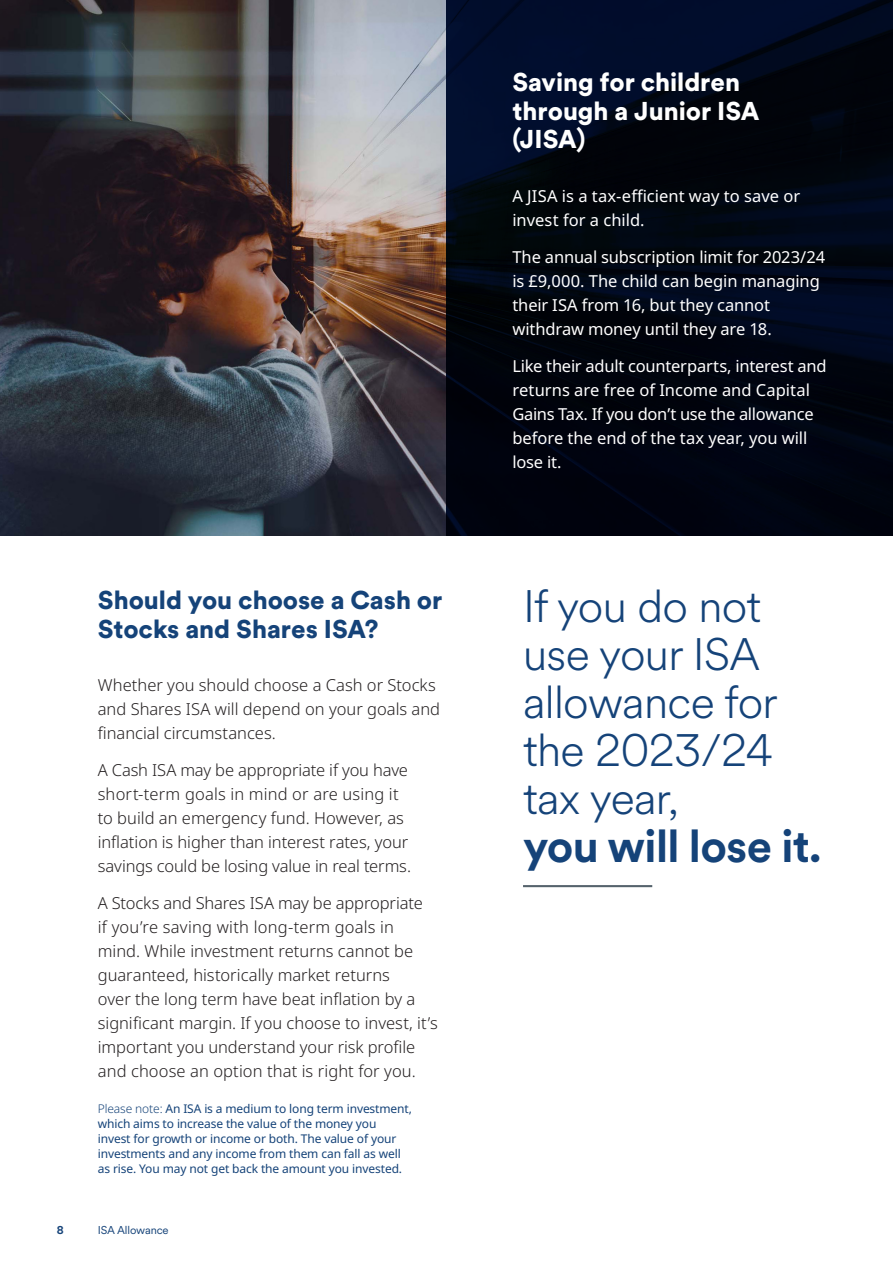
<style>
.page{position:relative;width:893px;height:1263px;background:#fff}
.page>*{position:absolute;margin:0;border:0;box-sizing:border-box;transform-origin:0 0}
._30_32_Benchmark_Intro{font:300 45px/48px "Schroders Circular";letter-spacing:-.015em;color:#154379}
._17_19_Benchmark_title__all_caps{font:900 25.5px/28.5px "Schroders Circular";color:#154379}
._17_19_Benchmark_title__all_caps-2{font:900 25.5px/28.5px "Schroders Circular";letter-spacing:-.005em;color:#fff}
._17_19_Benchmark_Intro_prussian_blue{font:300 16.5px/24px "Noto Sans";color:#231f20}
._17_19_Benchmark_Intro_prussian_blue-2{font:16.5px/24px "Noto Sans";letter-spacing:-.005em;color:#fff}
._7_5_10_Folio_Text_Prussian_blue{font:12px/15px "Noto Sans";letter-spacing:-.01em;color:#154379}
._7_5_10_Folio_Text_Prussian_blue-2{font:11.25px "Schroders Circular";letter-spacing:-.01em;color:#154379}
._7_5_10_Folio_Text_Prussian_blue-3{font:700 11.25px "Schroders Circular";color:#154379}
.s1{font-weight:300}
.s2{font-weight:700}
</style>
<div class="page">
<img style="left:0;top:0;width:446px;height:536px">
<svg style="left:446px;top:0;width:447px;height:536px;background:#000615"></svg>
<hr style="left:523px;top:885px;width:129px;height:2px;background:#55636c">
<p class="_17_19_Benchmark_title__all_caps" style="left:98px;top:585px;width:346px">Should you choose a Cash or<br>Stocks and Shares ISA?</p>
<p class="_17_19_Benchmark_Intro_prussian_blue" style="left:98px;top:674px;width:344px">Whether you should choose a Cash or Stocks and Shares ISA will depend on your goals and financial circumstances.</p>
<p class="_17_19_Benchmark_Intro_prussian_blue" style="left:98px;top:758px;width:315px">A Cash ISA may be appropriate if you have short-term goals in mind or are using it to build an emergency fund. However, as inflation is higher than interest rates, your savings could be losing value in real terms.</p>
<p class="_17_19_Benchmark_Intro_prussian_blue" style="left:98px;top:891px;width:342px">A Stocks and Shares ISA may be appropriate<br>if you’re saving with long-term goals in mind. While investment returns cannot be guaranteed, historically market returns<br>over the long term have beat inflation by a significant margin. If you choose to invest, it’s important you understand your risk profile and choose an option that is right for you.</p>
<p class="_7_5_10_Folio_Text_Prussian_blue" style="left:98px;top:1101px;width:316px"><span class="s1">Please note:</span> An ISA is a medium to long term investment, which aims to increase the value of the money you invest for growth or income or both. The value of your investments and any income from them can fall as well as rise. You may not get back the amount you invested.</p>
<p class="_7_5_10_Folio_Text_Prussian_blue-3" style="left:57px;top:1222px;width:8px">8</p>
<p class="_7_5_10_Folio_Text_Prussian_blue-2" style="left:98px;top:1222px;width:72px">ISA Allowance</p>
<p class="_17_19_Benchmark_title__all_caps-2" style="left:512px;top:67px;width:248px">Saving for children through a Junior ISA (JISA)</p>
<p class="_17_19_Benchmark_Intro_prussian_blue-2" style="left:512px;top:185px;width:289px">A JISA is a tax-efficient way to save or invest for a child.</p>
<p class="_17_19_Benchmark_Intro_prussian_blue-2" style="left:512px;top:245px;width:314px">The annual subscription limit for 2023/24 is £9,000. The child can begin managing their ISA from 16, but they cannot withdraw money until they are 18.</p>
<p class="_17_19_Benchmark_Intro_prussian_blue-2" style="left:512px;top:354px;width:316px">Like their adult counterparts, interest and returns are free of Income and Capital Gains Tax. If you don’t use the allowance before the end of the tax year, you will lose it.</p>
<p class="_30_32_Benchmark_Intro" style="left:523px;top:581px;width:300px">If you do not use your ISA allowance for the 2023/24 tax year,<br><span class="s2">you will lose it.</span></p>
</div>
